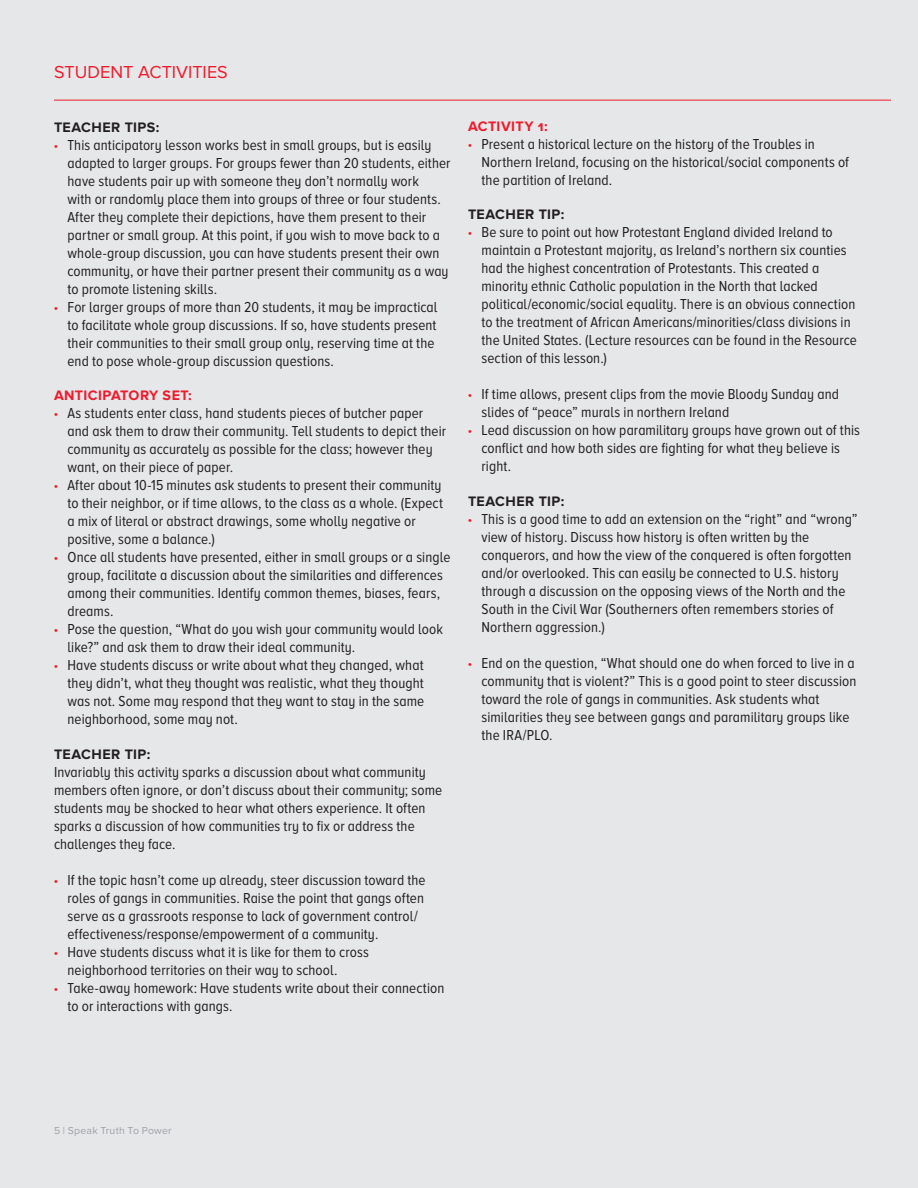
<style>
.page{position:relative;width:918px;height:1188px;background:#e6e7e9}
.page>*{position:absolute;margin:0;border:0;box-sizing:border-box;transform-origin:0 0}
.t1{font:18px "Proxima Nova";color:#ee1b2c}
.t2{font:15px/18px "Proxima Nova A Cond";letter-spacing:.005em;color:#231f20}
.t3{font:700 14.25px "Proxima Nova S";letter-spacing:.03em;color:#231f20}
.t4{font:700 14.25px "Proxima Nova S";letter-spacing:.03em;color:#ee1b2c}
.t5{font:10.5px "Proxima Nova";letter-spacing:.02em;color:#a1a1a5}
.s1{font-family:"Myriad Pro";font-size:13.5px;color:#ee1b2c}
</style>
<div class="page">
<hr style="left:54px;top:100px;width:837px;height:1px;background:#ee1b2c">
<p class="t1" style="left:54px;top:64px;width:175px">STUDENT ACTIVITIES</p>
<p class="t3" style="left:54px;top:119px;width:107px">TEACHER TIPS:</p>
<p class="t2" style="left:68px;top:136px;width:385px;text-indent:-14px"><span class="s1">•</span> This anticipatory lesson works best in small groups, but is easily adapted to larger groups. For groups fewer than 20 students, either have students pair up with someone they don’t normally work<br>with or randomly place them into groups of three or four students.<br>After they complete their depictions, have them present to their partner or small group. At this point, if you wish to move back to a whole-group discussion, you can have students present their own community, or have their partner present their community as a way to promote listening skills.</p>
<p class="t2" style="left:68px;top:298px;width:372px;text-indent:-14px"><span class="s1">•</span> For larger groups of more than 20 students, it may be impractical to facilitate whole group discussions. If so, have students present their communities to their small group only, reserving time at the end to pose whole-group discussion questions.</p>
<p class="t4" style="left:54px;top:388px;width:139px">ANTICIPATORY SET:</p>
<p class="t2" style="left:68px;top:404px;width:380px;text-indent:-14px"><span class="s1">•</span> As students enter class, hand students pieces of butcher paper and ask them to draw their community. Tell students to depict their community as accurately as possible for the class; however they want, on their piece of paper.</p>
<p class="t2" style="left:68px;top:476px;width:377px;text-indent:-14px"><span class="s1">•</span> After about 10-15 minutes ask students to present their community to their neighbor, or if time allows, to the class as a whole. (Expect a mix of literal or abstract drawings, some wholly negative or positive, some a balance.)</p>
<p class="t2" style="left:68px;top:548px;width:384px;text-indent:-14px"><span class="s1">•</span> Once all students have presented, either in small groups or a single group, facilitate a discussion about the similarities and differences among their communities. Identify common themes, biases, fears, dreams.</p>
<p class="t2" style="left:68px;top:620px;width:377px;text-indent:-14px"><span class="s1">•</span> Pose the question, “What do you wish your community would look like?” and ask them to draw their ideal community.</p>
<p class="t2" style="left:68px;top:656px;width:358px;text-align:justify;text-indent:-14px"><span class="s1">•</span> Have students discuss or write about what they changed, what they didn’t, what they thought was realistic, what they thought was not. Some may respond that they want to stay in the same neighborhood, some may not.</p>
<p class="t3" style="left:54px;top:746px;width:98px">TEACHER TIP:</p>
<p class="t2" style="left:54px;top:763px;width:390px">Invariably this activity sparks a discussion about what community members often ignore, or don’t discuss about their community; some students may be shocked to hear what others experience. It often sparks a discussion of how communities try to fix or address the challenges they face.</p>
<p class="t2" style="left:68px;top:871px;width:360px;text-indent:-14px"><span class="s1">•</span> If the topic hasn’t come up already, steer discussion toward the roles of gangs in communities. Raise the point that gangs often serve as a grassroots response to lack of government control/ effectiveness/response/empowerment of a community.</p>
<p class="t2" style="left:68px;top:943px;width:303px;text-indent:-14px"><span class="s1">•</span> Have students discuss what it is like for them to cross neighborhood territories on their way to school.</p>
<p class="t2" style="left:68px;top:979px;width:378px;text-indent:-14px"><span class="s1">•</span> Take-away homework: Have students write about their connection to or interactions with gangs.</p>
<p class="t4" style="left:468px;top:118px;width:81px">ACTIVITY 1:</p>
<p class="t2" style="left:482px;top:134px;width:369px;text-indent:-14px"><span class="s1">•</span> Present a historical lecture on the history of the Troubles in<br>Northern Ireland, focusing on the historical/social components of the partition of Ireland.</p>
<p class="t3" style="left:468px;top:206px;width:98px">TEACHER TIP:</p>
<p class="t2" style="left:482px;top:223px;width:377px;text-indent:-14px"><span class="s1">•</span> Be sure to point out how Protestant England divided Ireland to maintain a Protestant majority, as Ireland’s northern six counties had the highest concentration of Protestants. This created a minority ethnic Catholic population in the North that lacked political/economic/social equality. There is an obvious connection to the treatment of African Americans/minorities/class divisions in the United States. (Lecture resources can be found in the Resource section of this lesson.)</p>
<p class="t2" style="left:482px;top:385px;width:359px;text-indent:-14px"><span class="s1">•</span> If time allows, present clips from the movie Bloody Sunday and slides of “peace” murals in northern Ireland</p>
<p class="t2" style="left:482px;top:421px;width:380px;text-indent:-14px"><span class="s1">•</span> Lead discussion on how paramilitary groups have grown out of this conflict and how both sides are fighting for what they believe is right.</p>
<p class="t3" style="left:468px;top:493px;width:98px">TEACHER TIP:</p>
<p class="t2" style="left:482px;top:509px;width:378px;text-indent:-14px"><span class="s1">•</span> This is a good time to add an extension on the “right” and “wrong” view of history. Discuss how history is often written by the conquerors, and how the view of the conquered is often forgotten and/or overlooked. This can easily be connected to U.S. history through a discussion on the opposing views of the North and the South in the Civil War (Southerners often remembers stories of Northern aggression.)</p>
<p class="t2" style="left:482px;top:653px;width:377px;text-indent:-14px"><span class="s1">•</span> End on the question, “What should one do when forced to live in a community that is violent?” This is a good point to steer discussion toward the role of gangs in communities. Ask students what similarities they see between gangs and paramilitary groups like the IRA/PLO.</p>
<p class="t5" style="left:54px;top:1126px;width:119px">5 | Speak Truth To Power</p>
</div>
